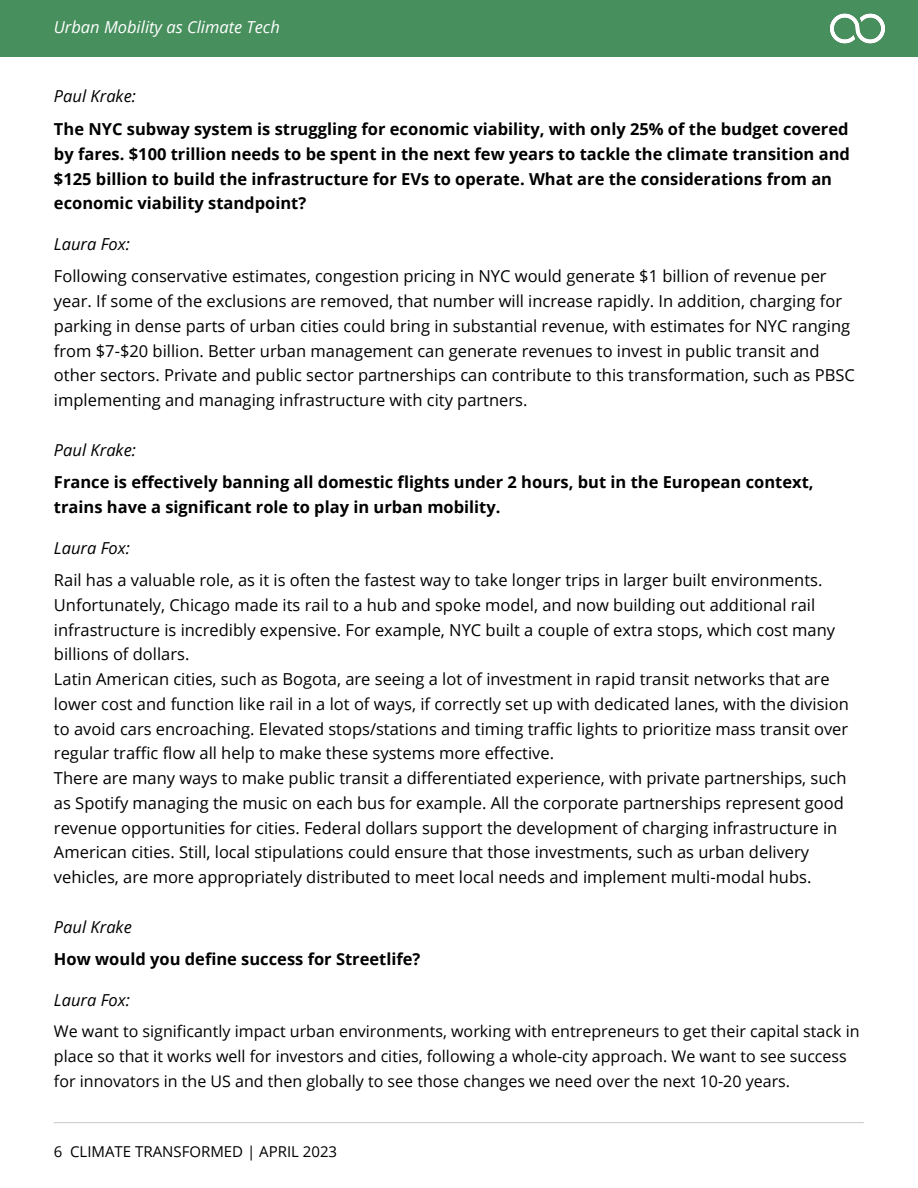
<style>
.page{position:relative;width:918px;height:1188px;background:#fff}
.page>*{position:absolute;margin:0;border:0;box-sizing:border-box;transform-origin:0 0}
.t1{font:16.5px/24.8px "Open Sans";color:#000}
.t2{font:700 16.5px/24.8px "Open Sans";color:#000}
.t3{font:italic 16.5px "Open Sans";color:#000}
.t4{font:italic 16.5px "Open Sans";color:#fff}
.t5{font:16.05px/24.8px "Open Sans";color:#000}
.t6{font:15px "Open Sans";color:#000}
</style>
<div class="page">
<div style="left:0;top:0;width:918px;height:57px;background:#478f5d"></div>
<img style="left:830px;top:13px;width:55px;height:31px">
<hr style="left:54px;top:1122px;width:810px;height:1px;background:#000">
<p class="t4" style="left:54px;top:15px;width:228px">Urban Mobility as Climate Tech</p>
<p class="t3" style="left:54px;top:85px;width:83px">Paul Krake:</p>
<p class="t2" style="left:54px;top:116px;width:797px">The NYC subway system is struggling for economic viability, with only 25% of the budget covered by fares. $100 trillion needs to be spent in the next few years to tackle the climate transition and $125 billion to build the infrastructure for EVs to operate. What are the considerations from an economic viability standpoint?</p>
<p class="t3" style="left:54px;top:232px;width:77px">Laura Fox:</p>
<p class="t1" style="left:54px;top:264px;width:802px">Following conservative estimates, congestion pricing in NYC would generate $1 billion of revenue per year. If some of the exclusions are removed, that number will increase rapidly. In addition, charging for parking in dense parts of urban cities could bring in substantial revenue, with estimates for NYC ranging from $7-$20 billion. Better urban management can generate revenues to invest in public transit and other sectors. Private and public sector partnerships can contribute to this transformation, such as PBSC implementing and managing infrastructure with city partners.</p>
<p class="t3" style="left:54px;top:438px;width:83px">Paul Krake:</p>
<p class="t2" style="left:54px;top:470px;width:761px">France is effectively banning all domestic flights under 2 hours, but in the European context, trains have a significant role to play in urban mobility.</p>
<p class="t3" style="left:54px;top:536px;width:77px">Laura Fox:</p>
<p class="t1" style="left:54px;top:567px;width:796px">Rail has a valuable role, as it is often the fastest way to take longer trips in larger built environments.<br>Unfortunately, Chicago made its rail to a hub and spoke model, and now building out additional rail infrastructure is incredibly expensive. For example, NYC built a couple of extra stops, which cost many billions of dollars.<br>Latin American cities, such as Bogota, are seeing a lot of investment in rapid transit networks that are lower cost and function like rail in a lot of ways, if correctly set up with dedicated lanes, with the division to avoid cars encroaching. Elevated stops/stations and timing traffic lights to prioritize mass transit over regular traffic flow all help to make these systems more effective.<br>There are many ways to make public transit a differentiated experience, with private partnerships, such as Spotify managing the music on each bus for example. All the corporate partnerships represent good revenue opportunities for cities. Federal dollars support the development of charging infrastructure in American cities. Still, local stipulations could ensure that those investments, such as urban delivery vehicles, are more appropriately distributed to meet local needs and implement multi-modal hubs.</p>
<p class="t3" style="left:54px;top:915px;width:79px">Paul Krake</p>
<p class="t2" style="left:54px;top:947px;width:368px">How would you define success for Streetlife?</p>
<p class="t3" style="left:54px;top:988px;width:77px">Laura Fox:</p>
<p class="t5" style="left:54px;top:1019px;width:807px">We want to significantly impact urban environments, working with entrepreneurs to get their capital stack in place so that it works well for investors and cities, following a whole-city approach. We want to see success for innovators in the US and then globally to see those changes we need over the next 10-20 years.</p>
<p class="t6" style="left:54px;top:1141px;width:285px">6 CLIMATE TRANSFORMED | APRIL 2023</p>
</div>
